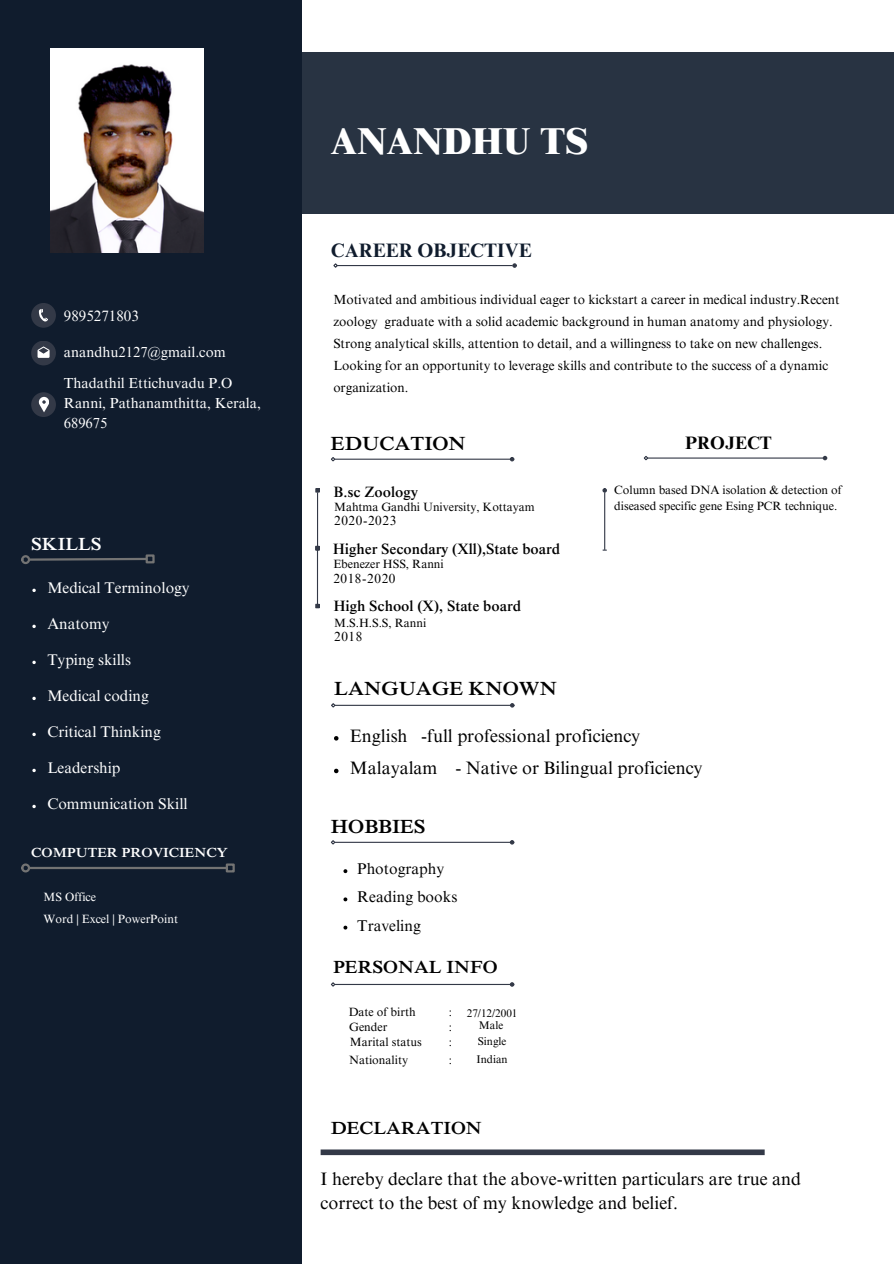
<style>
.page{position:relative;width:894px;height:1264px;background:#fff}
.page>*{position:absolute;margin:0;border:0;box-sizing:border-box;transform-origin:0 0}
.t1{font:800 37.5px "Times NRMT Pro";color:#fff}
.t2{font:600 19.5px "Times NRMT Pro";color:#000}
.t3{font:700 19.5px "Times NRMT Pro";color:#101c2d}
.t4{font:18px/23.7px "Times NRMT Pro";color:#000}
.t5{font:600 18px "Times NRMT Pro";color:#000}
.t6{font:700 18px "Times NRMT Pro";color:#000}
.t7{font:600 18px "Times NRMT Pro";color:#fff}
.t8{font:15.6px "Times NRMT Pro";color:#000}
.t9{font:15.45px "Times NRMT Pro";color:#fff}
.t10{font:500 15px "Times NRMT Pro";letter-spacing:-.005em;color:#000}
.t11{font:15px "Times NRMT Pro";color:#fff}
.t12{font:14.55px/20.2px "Times NRMT Pro";color:#fff}
.t13{font:600 13.5px "Times NRMT Pro";color:#fff}
.t14{font:13.2px/22px "Times NRMT Pro";color:#000}
.t15{font:13.2px "Times NRMT Pro";letter-spacing:.045em;color:#000}
.t16{font:12px/16px "Times NRMT Pro";letter-spacing:-.005em;color:#000}
.t17{font:12px "Times NRMT Pro";color:#fff}
.t18{font:11.1px "Times NRMT Pro";color:#000}
</style>
<div class="page">
<div style="left:0;top:0;width:302px;height:1263px;background:#101c2d"></div>
<div style="left:320px;top:1149px;width:444px;height:6px;background:#333947"></div>
<div style="left:31px;top:392px;width:25px;height:25px;background:#333947;border-radius:50%"></div>
<svg style="left:39px;top:397px;width:10px;height:15px"></svg>
<div style="left:31px;top:303px;width:25px;height:25px;background:#333947;border-radius:50%"></div>
<div style="left:31px;top:340px;width:25px;height:25px;background:#333947;border-radius:50%"></div>
<svg style="left:39px;top:309px;width:9px;height:12px"></svg>
<svg style="left:38px;top:346px;width:12px;height:12px"></svg>
<svg style="left:50px;top:52px;width:843px;height:162px;background:#25303f"></svg>
<hr style="left:337px;top:265px;width:175px;height:1px;background:#333947">
<svg style="left:333px;top:263px;width:6px;height:5px"></svg>
<svg style="left:512px;top:263px;width:4px;height:5px"></svg>
<hr style="left:334px;top:458px;width:176px;height:2px;background:#333947">
<svg style="left:331px;top:457px;width:5px;height:5px"></svg>
<svg style="left:509px;top:457px;width:5px;height:4px"></svg>
<hr style="left:317px;top:492px;width:1px;height:54px;background:#333947">
<svg style="left:315px;top:488px;width:5px;height:4px"></svg>
<hr style="left:317px;top:550px;width:1px;height:54px;background:#333947">
<svg style="left:315px;top:604px;width:4px;height:4px"></svg>
<svg style="left:315px;top:546px;width:5px;height:4px"></svg>
<svg style="left:30px;top:557px;width:115px;height:4px"></svg>
<div style="left:21px;top:555px;width:9px;height:9px;border:2px solid #737373;border-radius:50%"></div>
<div style="left:145px;top:554px;width:10px;height:9px;border:2px solid #737373"></div>
<hr style="left:334px;top:983px;width:176px;height:2px;background:#333947">
<svg style="left:330px;top:982px;width:6px;height:5px"></svg>
<svg style="left:509px;top:982px;width:5px;height:4px"></svg>
<hr style="left:647px;top:457px;width:175px;height:1px;background:#333947">
<svg style="left:643px;top:456px;width:6px;height:5px"></svg>
<svg style="left:822px;top:456px;width:5px;height:4px"></svg>
<hr style="left:604px;top:492px;width:1px;height:58px;background:#333947">
<svg style="left:602px;top:488px;width:4px;height:4px"></svg>
<hr style="left:334px;top:841px;width:176px;height:1px;background:#333947">
<svg style="left:330px;top:840px;width:6px;height:5px"></svg>
<svg style="left:509px;top:840px;width:5px;height:4px"></svg>
<hr style="left:334px;top:704px;width:176px;height:2px;background:#333947">
<svg style="left:331px;top:703px;width:5px;height:5px"></svg>
<svg style="left:510px;top:703px;width:4px;height:4px"></svg>
<hr style="left:30px;top:866px;width:196px;height:3px;background:#737373">
<div style="left:21px;top:863px;width:9px;height:9px;border:2px solid #737373;border-radius:50%"></div>
<div style="left:226px;top:863px;width:9px;height:9px;border:2px solid #737373"></div>
<img style="left:51px;top:49px;width:153px;height:203px">
<svg style="left:32px;top:588px;width:4px;height:4px"></svg>
<svg style="left:32px;top:624px;width:4px;height:4px"></svg>
<svg style="left:32px;top:660px;width:4px;height:4px"></svg>
<svg style="left:32px;top:696px;width:4px;height:4px"></svg>
<svg style="left:32px;top:732px;width:4px;height:4px"></svg>
<svg style="left:32px;top:768px;width:4px;height:4px"></svg>
<svg style="left:32px;top:804px;width:4px;height:4px"></svg>
<svg style="left:343px;top:869px;width:4px;height:4px"></svg>
<svg style="left:343px;top:897px;width:4px;height:4px"></svg>
<svg style="left:343px;top:925px;width:4px;height:4px"></svg>
<svg style="left:334px;top:736px;width:4px;height:4px"></svg>
<svg style="left:334px;top:768px;width:4px;height:5px"></svg>
<h6 class="t11" style="left:64px;top:310px;width:76px">9895271803</h6>
<h6 class="t12" style="left:64px;top:343px;width:163px">anandhu2127@gmail.com</h6>
<h3 class="t12" style="left:64px;top:374px;width:199px">Thadathil Ettichuvadu P.O<br>Ranni, Pathanamthitta, Kerala,<br>689675</h3>
<p class="t7" style="left:31px;top:537px;width:72px">SKILLS</p>
<p class="t9" style="left:47px;top:582px;width:144px">Medical Terminology</p>
<p class="t9" style="left:47px;top:618px;width:64px">Anatomy</p>
<p class="t9" style="left:47px;top:654px;width:85px">Typing skills</p>
<p class="t9" style="left:47px;top:690px;width:103px">Medical coding</p>
<p class="t9" style="left:47px;top:726px;width:115px">Critical Thinking</p>
<h1 class="t9" style="left:47px;top:762px;width:75px">Leadership</h1>
<h3 class="t9" style="left:47px;top:798px;width:142px">Communication Skill</h3>
<p class="t13" style="left:31px;top:847px;width:198px">COMPUTER PROVICIENCY</p>
<p class="t17" style="left:44px;top:892px;width:54px">MS Office</p>
<p class="t17" style="left:44px;top:914px;width:136px">Word | Excel | PowerPoint</p>
<p class="t1" style="left:331px;top:127px;width:259px">ANANDHU TS</p>
<p class="t3" style="left:331px;top:243px;width:202px">CAREER OBJECTIVE</p>
<p class="t14" style="left:333px;top:290px;width:507px">Motivated and ambitious individual eager to kickstart a career in medical industry.Recent zoology graduate with a solid academic background in human anatomy and physiology.<br>Strong analytical skills, attention to detail, and a willingness to take on new challenges.<br>Looking for an opportunity to leverage skills and contribute to the success of a dynamic organization.</p>
<p class="t2" style="left:331px;top:436px;width:136px">EDUCATION</p>
<p class="t10" style="left:333px;top:486px;width:86px">B.sc Zoology</p>
<p class="t15" style="left:334px;top:516px;width:64px">2020-2023</p>
<p class="t16" style="left:334px;top:500px;width:202px">Mahtma Gandhi University, Kottayam</p>
<h3 class="t10" style="left:332px;top:543px;width:229px">Higher Secondary (Xll),State board</h3>
<h3 class="t16" style="left:333px;top:558px;width:112px">Ebenezer HSS, Ranni</h3>
<h5 class="t15" style="left:333px;top:573px;width:64px">2018-2020</h5>
<p class="t10" style="left:333px;top:601px;width:189px">High School (X), State board</p>
<p class="t16" style="left:334px;top:616px;width:94px">M.S.H.S.S, Ranni</p>
<p class="t14" style="left:334px;top:627px;width:30px">2018</p>
<p class="t6" style="left:685px;top:436px;width:88px">PROJECT</p>
<h3 class="t16" style="left:614px;top:483px;width:229px">Column based DNA isolation &amp; detection of diseased specific gene Esing PCR technique.</h3>
<p class="t2" style="left:334px;top:681px;width:224px">LANGUAGE KNOWN</p>
<p class="t4" style="left:350px;top:726px;width:292px">English -full professional proficiency</p>
<p class="t4" style="left:350px;top:758px;width:354px">Malayalam - Native or Bilingual proficiency</p>
<p class="t2" style="left:331px;top:819px;width:96px">HOBBIES</p>
<p class="t8" style="left:357px;top:862px;width:88px">Photography</p>
<p class="t8" style="left:357px;top:891px;width:102px">Reading books</p>
<h2 class="t8" style="left:357px;top:919px;width:65px">Traveling</h2>
<h5 class="t5" style="left:333px;top:959px;width:166px">PERSONAL INFO</h5>
<p class="t16" style="left:348px;top:1005px;width:68px">Date of birth</p>
<p class="t16" style="left:448px;top:1005px;width:5px">:</p>
<p class="t18" style="left:466px;top:1009px;width:52px">27/12/2001</p>
<h5 class="t16" style="left:349px;top:1020px;width:40px">Gender</h5>
<p class="t16" style="left:448px;top:1020px;width:5px">:</p>
<h3 class="t16" style="left:350px;top:1035px;width:73px">Marital status</h3>
<p class="t16" style="left:448px;top:1035px;width:5px">:</p>
<p class="t16" style="left:349px;top:1053px;width:60px">Nationality</p>
<p class="t16" style="left:448px;top:1053px;width:5px">:</p>
<h3 class="t18" style="left:479px;top:1021px;width:26px">Male</h3>
<p class="t18" style="left:477px;top:1036px;width:30px">Single</p>
<p class="t18" style="left:476px;top:1055px;width:33px">Indian</p>
<p class="t5" style="left:331px;top:1120px;width:152px">DECLARATION</p>
<p class="t4" style="left:320px;top:1169px;width:482px">I hereby declare that the above-written particulars are true and correct to the best of my knowledge and belief.</p>
</div>
